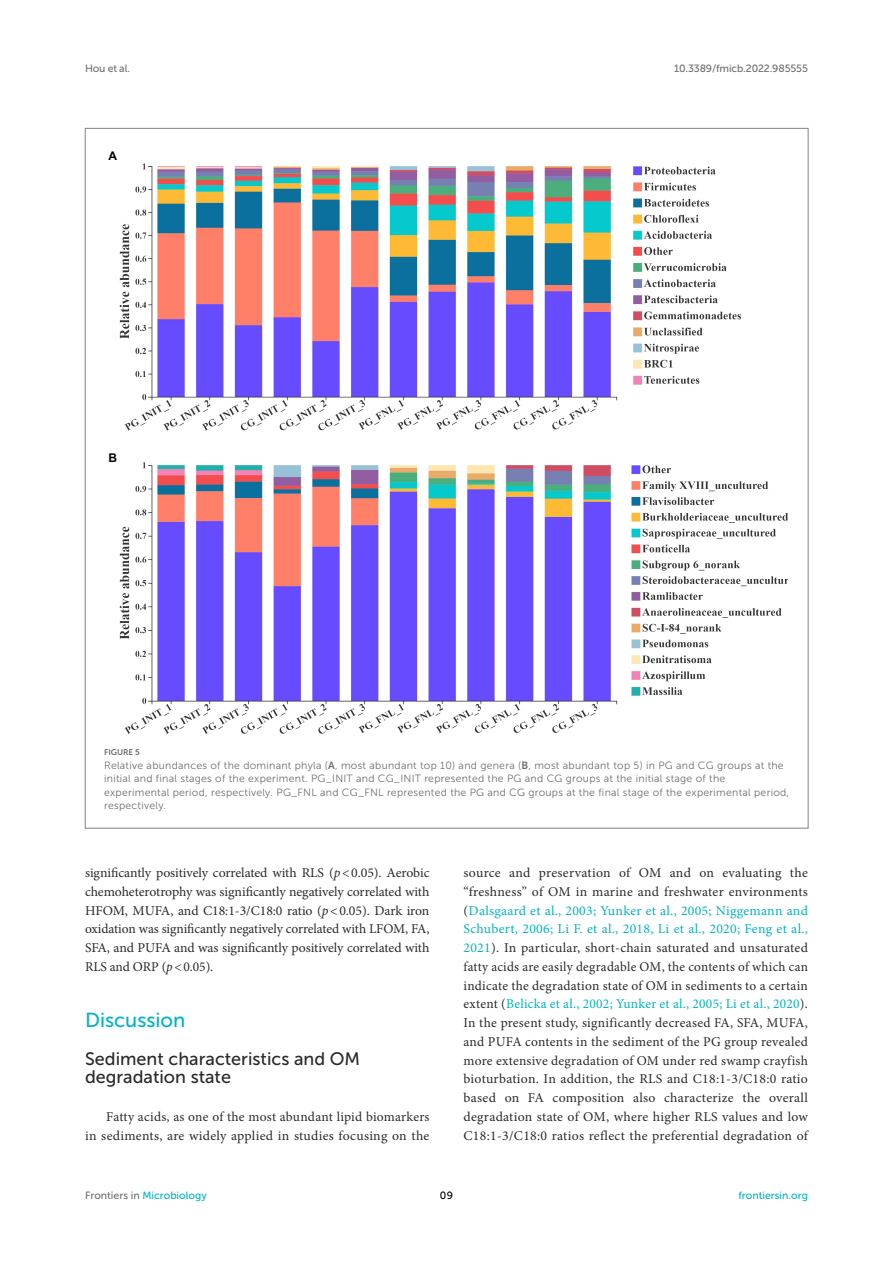
<style>
.page{position:relative;width:893px;height:1263px;background:#fff}
.page>*{position:absolute;margin:0;border:0;box-sizing:border-box;transform-origin:0 0}
.HEAD_1{font:20.25px "Museo Sans 500";color:#00b4c4}
.HEAD_2_after_HEAD_1{font:18px/18.8px "Museo Sans 500";color:#2b2b2a}
.TEXT_FLUSH{font:13.5px/18.8px "Minion Pro";letter-spacing:.02em;color:#2b2b2a;text-align:right}
.TEXT{font:13.5px/18.8px "Minion Pro";letter-spacing:-.005em;color:#2b2b2a;text-align:justify}
.t1{font:700 12px "Arial";color:#000}
.FIG_LEG{font:10.5px/13.5px "Museo Sans 300";letter-spacing:.025em;color:#706f70}
.t2{font:10.5px "Museo Sans 500";color:#00b4c4}
.t3{font:10.5px "Museo Sans 500";letter-spacing:-.015em;color:#706f70}
.t4{font:10.5px "Museo Sans 500";color:#000}
.FIG_HD{font:8.25px "Museo Sans 700";letter-spacing:-.01em;color:#706f70}
.s1{font-family:"Museo Sans 700"}
.s2{font-style:italic}
.s3{color:#00b4c4}
.s4{color:#706f70}
</style>
<div class="page">
<img style="left:119px;top:163px;width:669px;height:572px">
<p class="t3" style="left:85px;top:63px;width:46px">Hou et al.</p>
<p class="t3" style="left:674px;top:63px;width:135px">10.3389/fmicb.2022.985555</p>
<p class="t1" style="left:109px;top:147px;width:10px">A</p>
<p class="t1" style="left:109px;top:449px;width:10px">B</p>
<p class="FIG_HD" style="left:104px;top:748px;width:37px">FIGURE 5</p>
<p class="FIG_LEG" style="left:104px;top:758px;width:686px">Relative abundances of the dominant phyla (<span class="s1">A</span>, most abundant top 10) and genera (<span class="s1">B</span>, most abundant top 5) in PG and CG groups at the initial and final stages of the experiment. PG_INIT and CG_INIT represented the PG and CG groups at the initial stage of the experimental period, respectively. PG_FNL and CG_FNL represented the PG and CG groups at the final stage of the experimental period, respectively.</p>
<p class="TEXT" style="left:85px;top:863px;width:346px">significantly positively correlated with RLS (<span class="s2">p</span>&lt;0.05). Aerobic chemoheterotrophy was significantly negatively correlated with HFOM, MUFA, and C18:1-3/C18:0 ratio (<span class="s2">p</span>&lt;0.05). Dark iron oxidation was significantly negatively correlated with LFOM, FA, SFA, and PUFA and was significantly positively correlated with RLS and ORP (<span class="s2">p</span>&lt;0.05).</p>
<p class="HEAD_1" style="left:85px;top:1009px;width:102px">Discussion</p>
<p class="HEAD_2_after_HEAD_1" style="left:85px;top:1049px;width:277px">Sediment characteristics and OM degradation state</p>
<p class="TEXT_FLUSH" style="left:85px;top:1107px;width:346px">Fatty acids, as one of the most abundant lipid biomarkers<br>in sediments, are widely applied in studies focusing on the</p>
<p class="TEXT_FLUSH" style="left:463px;top:863px;width:346px;text-align:justify">source and preservation of OM and on evaluating the “freshness” of OM in marine and freshwater environments (<span class="s3">Dalsgaard et al., 2003; Yunker et al., 2005; Niggemann and Schubert, 2006; Li F. et al., 2018, Li et al., 2020; Feng et al., 2021</span>). In particular, short-chain saturated and unsaturated fatty acids are easily degradable OM, the contents of which can indicate the degradation state of OM in sediments to a certain extent (<span class="s3">Belicka et al., 2002; Yunker et al., 2005; Li et al., 2020</span>).<br>In the present study, significantly decreased FA, SFA, MUFA, and PUFA contents in the sediment of the PG group revealed more extensive degradation of OM under red swamp crayfish bioturbation. In addition, the RLS and C18:1-3/C18:0 ratio based on FA composition also characterize the overall degradation state of OM, where higher RLS values and low C18:1-3/C18:0 ratios reflect the preferential degradation of</p>
<p class="t2" style="left:85px;top:1190px;width:123px"><span class="s4">Frontiers in</span> Microbiology</p>
<p class="t4" style="left:440px;top:1190px;width:15px">09</p>
<p class="t2" style="left:738px;top:1190px;width:71px">frontiersin.org</p>
</div>
